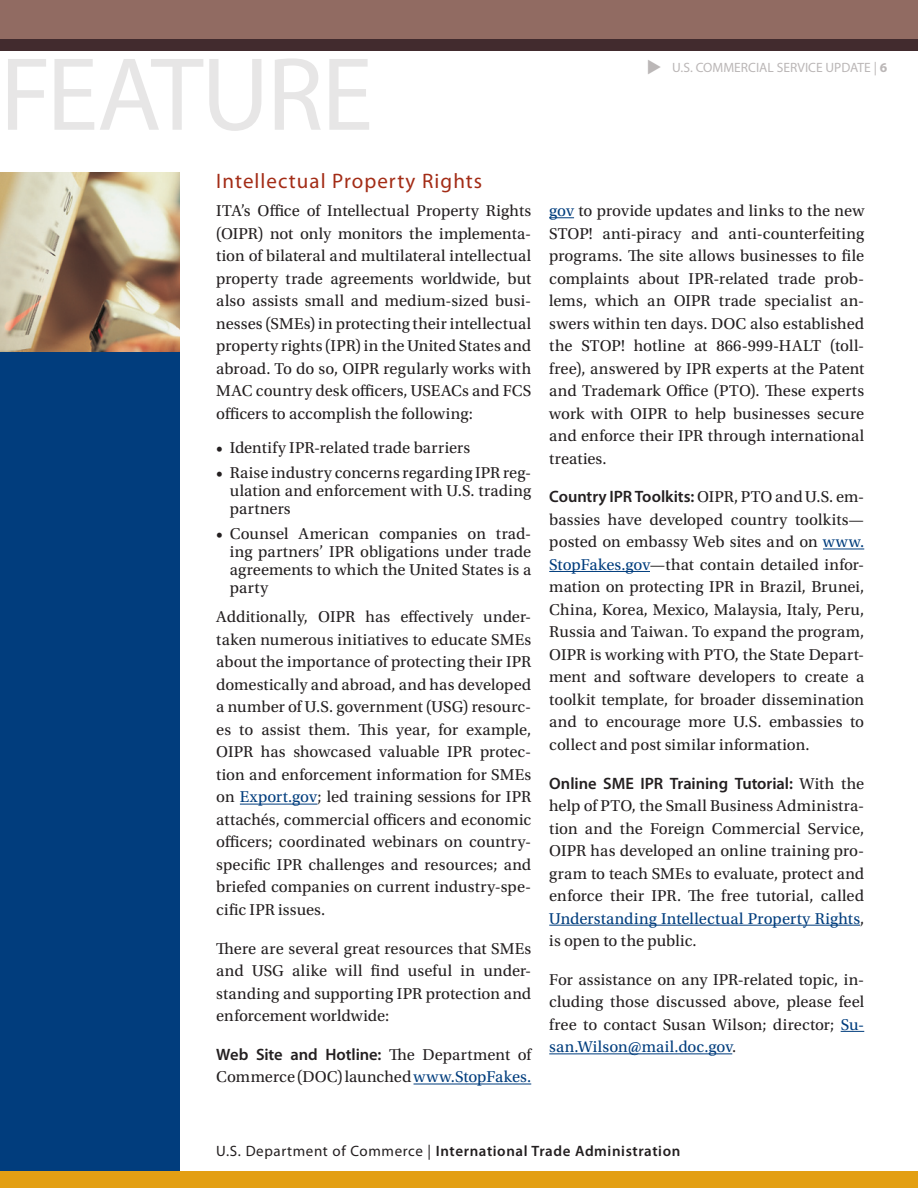
<style>
.page{position:relative;width:918px;height:1188px;background:#fff}
.page>*{position:absolute;margin:0;border:0;box-sizing:border-box;transform-origin:0 0}
.Subhead_maroon{font:105px "Myriad Pro";letter-spacing:-.02em;color:#e7e6e6}
.Subhead_maroon-2{font:21px "Myriad Pro";letter-spacing:.05em;color:#a32c16}
.Body_Text{font:16.5px/22.5px "Utopia Std";letter-spacing:.005em;color:#231f20;text-align:justify}
.Bullet_List{font:16.5px/18px "Utopia Std";letter-spacing:.005em;color:#231f20;text-align:justify}
.t1{font:600 15px "Myriad Pro";letter-spacing:.04em;color:#231f20}
._1_TOC{font:13.5px "Myriad Pro";color:#bbb7b7}
.s1{font-weight:700}
.s2{color:#013d7d}
.s3{font-family:"Myriad Pro";font-weight:600}
.s4{font-weight:400}
</style>
<div class="page">
<div style="left:0;top:173px;width:179px;height:1002px;background:#013d7d"></div>
<div style="left:0;top:0;width:918px;height:43px;background:#916b62"></div>
<div style="left:0;top:40px;width:918px;height:11px;background:#422b2e"></div>
<div style="left:0;top:1171px;width:918px;height:17px;background:#e39f13"></div>
<hr style="left:240px;top:804px;width:77px;height:1px;background:#013d7d">
<hr style="left:414px;top:1084px;width:117px;height:1px;background:#013d7d">
<svg style="left:549px;top:217px;width:25px;height:1px"></svg>
<hr style="left:823px;top:549px;width:41px;height:1px;background:#013d7d">
<hr style="left:549px;top:571px;width:101px;height:1px;background:#013d7d">
<hr style="left:549px;top:925px;width:311px;height:1px;background:#013d7d">
<svg style="left:841px;top:1031px;width:23px;height:1px"></svg>
<hr style="left:549px;top:1053px;width:183px;height:1px;background:#013d7d">
<img style="left:0;top:173px;width:179px;height:179px">
<p class="Subhead_maroon" style="left:0;top:30px;width:375px">FEATURE</p>
<p class="_1_TOC" style="left:672px;top:60px;width:217px">U.S. COMMERCIAL SERVICE UPDATE | <span class="s1">6</span></p>
<p class="Subhead_maroon-2" style="left:216px;top:168px;width:268px">Intellectual Property Rights</p>
<p class="Body_Text" style="left:216px;top:200px;width:317px">ITA’s Office of Intellectual Property Rights (OIPR) not only monitors the implementa&shy;tion of bilateral and multilateral intellectual property trade agreements worldwide, but also assists small and medium-sized busi&shy;nesses (SMEs) in protecting their intellectual property rights (IPR) in the United States and abroad. To do so, OIPR regularly works with MAC country desk officers, USEACs and FCS officers to accomplish the following:</p>
<p class="Bullet_List" style="left:216px;top:439px;width:256px">• Identify IPR-related trade barriers</p>
<p class="Bullet_List" style="left:230px;top:464px;width:303px;text-indent:-14px">• Raise industry concerns regarding IPR reg&shy;ulation and enforcement with U.S. trading partners</p>
<p class="Bullet_List" style="left:230px;top:525px;width:303px;text-indent:-14px">• Counsel American companies on trad&shy;ing partners’ IPR obligations under trade agreements to which the United States is a party</p>
<p class="Body_Text" style="left:216px;top:606px;width:317px">Additionally, OIPR has effectively under&shy;taken numerous initiatives to educate SMEs about the importance of protecting their IPR domestically and abroad, and has developed a number of U.S. government (USG) resourc&shy;es to assist them. This year, for example, OIPR has showcased valuable IPR protec&shy;tion and enforcement information for SMEs on <span class="s2">Export.gov</span>; led training sessions for IPR attachés, commercial officers and economic officers; coordinated webinars on country&shy;specific IPR challenges and resources; and briefed companies on current industry-spe&shy;cific IPR issues.</p>
<p class="Body_Text" style="left:216px;top:937px;width:317px">There are several great resources that SMEs and USG alike will find useful in under&shy;standing and supporting IPR protection and enforcement worldwide:</p>
<p class="Body_Text" style="left:216px;top:1044px;width:317px"><span class="s3">Web Site and Hotline:</span> The Department of<br>Commerce (DOC) launched <span class="s2">www.StopFakes.</span></p>
<p class="Body_Text" style="left:549px;top:200px;width:317px"><span class="s2">gov</span> to provide updates and links to the new STOP! anti-piracy and anti-counterfeiting programs. The site allows businesses to file complaints about IPR-related trade prob&shy;lems, which an OIPR trade specialist an&shy;swers within ten days. DOC also established the STOP! hotline at 866-999-HALT (toll&shy;free), answered by IPR experts at the Patent and Trademark Office (PTO). These experts work with OIPR to help businesses secure and enforce their IPR through international treaties.</p>
<p class="Body_Text" style="left:549px;top:486px;width:317px"><span class="s3">Country IPR Toolkits:</span> OIPR, PTO and U.S. em&shy;bassies have developed country toolkits— posted on embassy Web sites and on <span class="s2">www.<br>StopFakes.gov</span>—that contain detailed infor&shy;mation on protecting IPR in Brazil, Brunei, China, Korea, Mexico, Malaysia, Italy, Peru, Russia and Taiwan. To expand the program, OIPR is working with PTO, the State Depart&shy;ment and software developers to create a toolkit template, for broader dissemination and to encourage more U.S. embassies to collect and post similar information.</p>
<p class="Body_Text" style="left:549px;top:772px;width:317px"><span class="s3">Online SME IPR Training Tutorial:</span> With the help of PTO, the Small Business Administra&shy;tion and the Foreign Commercial Service, OIPR has developed an online training pro&shy;gram to teach SMEs to evaluate, protect and enforce their IPR. The free tutorial, called <span class="s2">Understanding Intellectual Property Rights</span>, is open to the public.</p>
<p class="Body_Text" style="left:549px;top:968px;width:316px">For assistance on any IPR-related topic, in&shy;cluding those discussed above, please feel free to contact Susan Wilson; director; <span class="s2">Su&shy;san.Wilson@mail.doc.gov</span>.</p>
<p class="t1" style="left:216px;top:1141px;width:466px"><span class="s4">U.S. Department of Commerce |</span> International Trade Administration</p>
</div>
